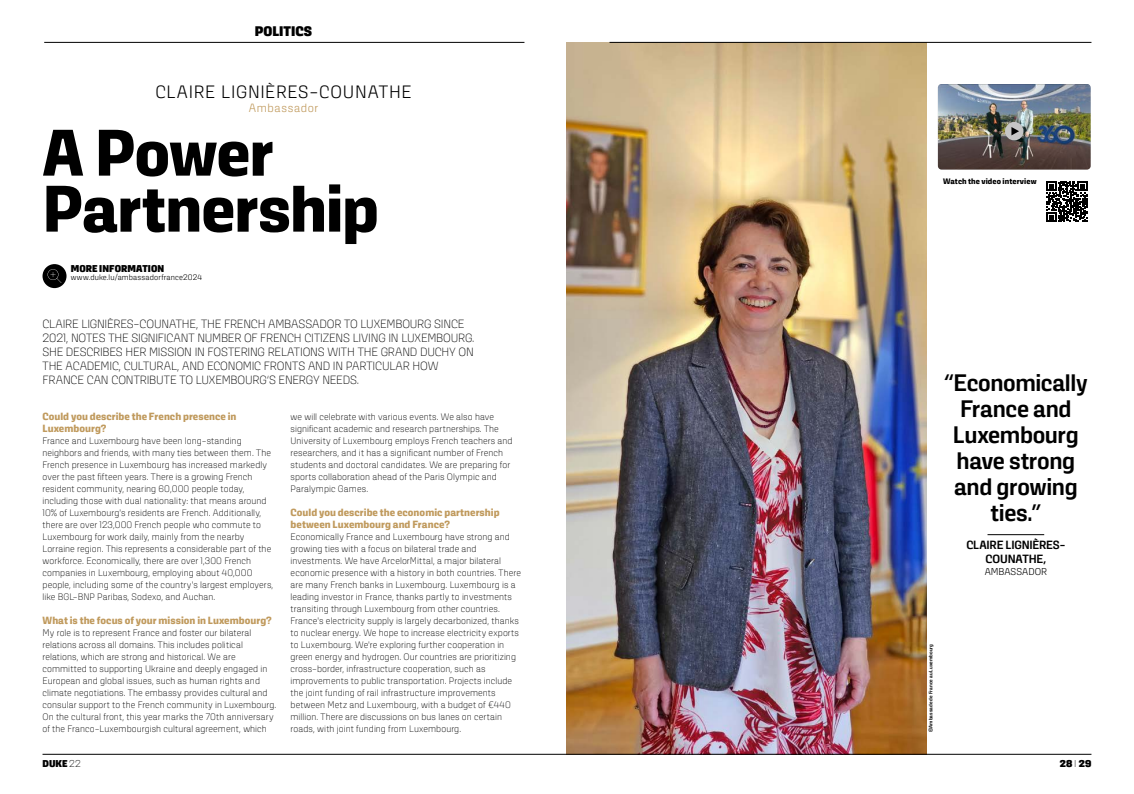
<style>
.page{position:relative;width:1134px;height:794px;background:#fff}
.page>*{position:absolute;margin:0;border:0;box-sizing:border-box;transform-origin:0 0}
.t1{font:700 66px/56px "Kawak";letter-spacing:-.015em;color:#000}
.t2{font:500 24px/26px "Kawak";letter-spacing:-.015em;color:#000;text-align:center}
.t3{font:300 18px "Kawak";letter-spacing:.04em;color:#000}
.t4{font:900 14px "Kawak";color:#000}
.t5{font:200 12px/14px "Kawak";letter-spacing:-.015em;color:#000}
.t6{font:500 12px/14px "Kawak";letter-spacing:-.015em;color:#000;text-align:center}
.t7{font:300 12px "Kawak";letter-spacing:.055em;color:#c09a5d}
.t8{font:700 10.5px/12px "Kawak";letter-spacing:.005em;color:#c09a5d}
.t9{font:900 10px "Kawak";letter-spacing:.005em;color:#000}
.t10{font:300 10px "Kawak";color:#000}
.t11{font:200 9.5px/12px "Kawak";letter-spacing:.01em;color:#000}
.t12{font:300 8px "Kawak";letter-spacing:.02em;color:#000}
.t13{font:700 8px "Kawak";letter-spacing:.015em;color:#000}
.t14{font:500 5px "Kawak";letter-spacing:.025em;color:#000}
.s1{font-weight:200}
</style>
<div class="page">
<img style="left:567px;top:43px;width:359px;height:711px">
<hr style="left:43px;top:754px;width:524px;height:1px;background:#000">
<hr style="left:44px;top:42px;width:480px;height:1px;background:#000">
<hr style="left:609px;top:42px;width:482px;height:1px;background:#000">
<div style="left:43px;top:264px;width:24px;height:24px;background:#000;border-radius:50%"></div>
<svg style="left:48px;top:269px;width:13px;height:14px"></svg>
<hr style="left:987px;top:534px;width:57px;height:1px;background:#000">
<hr style="left:567px;top:754px;width:524px;height:1px;background:#000">
<svg style="left:1047px;top:181px;width:40px;height:41px"></svg>
<img style="left:938px;top:84px;width:153px;height:85px">
<div style="left:1005px;top:122px;width:18px;height:18px;background:#c6c6c6;border-radius:50%"></div>
<svg style="left:1011px;top:127px;width:8px;height:8px"></svg>
<h3 class="t4" style="left:255px;top:23px;width:59px">POLITICS</h3>
<h3 class="t3" style="left:155px;top:82px;width:258px">CLAIRE LIGNIÈRES-COUNATHE</h3>
<p class="t7" style="left:249px;top:101px;width:71px">Ambassador</p>
<h1 class="t1" style="left:43px;top:125px;width:338px">A Power<br>Partnership</h1>
<p class="t9" style="left:71px;top:262px;width:95px">MORE INFORMATION</p>
<p class="t12" style="left:71px;top:273px;width:133px">www.duke.lu/ambassadorfrance2024</p>
<p class="t5" style="left:43px;top:317px;width:434px">CLAIRE LIGNIÈRES-COUNATHE, THE FRENCH AMBASSADOR TO LUXEMBOURG SINCE 2021, NOTES THE SIGNIFICANT NUMBER OF FRENCH CITIZENS LIVING IN LUXEMBOURG.<br>SHE DESCRIBES HER MISSION IN FOSTERING RELATIONS WITH THE GRAND DUCHY ON THE ACADEMIC, CULTURAL, AND ECONOMIC FRONTS AND IN PARTICULAR HOW FRANCE CAN CONTRIBUTE TO LUXEMBOURG‘S ENERGY NEEDS.</p>
<p class="t11" style="left:291px;top:411px;width:224px">we will celebrate with various events. We also have significant academic and research partnerships. The University of Luxembourg employs French teachers and researchers, and it has a significant number of French students and doctoral candidates. We are preparing for sports collaboration ahead of the Paris Olympic and Paralympic Games.</p>
<p class="t8" style="left:291px;top:506px;width:210px">Could you describe the economic partnership between Luxembourg and France?</p>
<p class="t11" style="left:291px;top:531px;width:232px">Economically France and Luxembourg have strong and growing ties with a focus on bilateral trade and investments. We have ArcelorMittal, a major bilateral economic presence with a history in both countries. There are many French banks in Luxembourg. Luxembourg is a leading investor in France, thanks partly to investments transiting through Luxembourg from other countries.<br>France's electricity supply is largely decarbonized, thanks to nuclear energy. We hope to increase electricity exports to Luxembourg. We're exploring further cooperation in green energy and hydrogen. Our countries are prioritizing cross-border, infrastructure cooperation, such as improvements to public transportation. Projects include the joint funding of rail infrastructure improvements between Metz and Luxembourg, with a budget of €440 million. There are discussions on bus lanes on certain roads, with joint funding from Luxembourg.</p>
<p class="t8" style="left:43px;top:410px;width:196px">Could you describe the French presence in<br>Luxembourg?</p>
<p class="t11" style="left:43px;top:435px;width:232px">France and Luxembourg have been long-standing neighbors and friends, with many ties between them. The French presence in Luxembourg has increased markedly over the past fifteen years. There is a growing French resident community, nearing 60,000 people today, including those with dual nationality: that means around 10% of Luxembourg's residents are French. Additionally, there are over 123,000 French people who commute to Luxembourg for work daily, mainly from the nearby Lorraine region. This represents a considerable part of the workforce. Economically, there are over 1,300 French companies in Luxembourg, employing about 40,000 people, including some of the country's largest employers, like BGL-BNP Paribas, Sodexo, and Auchan.</p>
<p class="t8" style="left:43px;top:614px;width:231px">What is the focus of your mission in Luxembourg?</p>
<p class="t11" style="left:43px;top:627px;width:235px">My role is to represent France and foster our bilateral relations across all domains. This includes political relations, which are strong and historical. We are committed to supporting Ukraine and deeply engaged in European and global issues, such as human rights and climate negotiations. The embassy provides cultural and consular support to the French community in Luxembourg.<br>On the cultural front, this year marks the 70th anniversary of the Franco-Luxembourgish cultural agreement, which</p>
<p class="t13" style="left:943px;top:176px;width:95px">Watch the video interview</p>
<h2 class="t2" style="left:944px;top:369px;width:145px">“Economically<br>France and<br>Luxembourg have strong and growing ties.”</h2>
<p class="t6" style="left:966px;top:538px;width:100px">CLAIRE LIGNIÈRES-<br>COUNATHE,</p>
<p class="t10" style="left:985px;top:566px;width:64px">AMBASSADOR</p>
<p class="t14" style="left:928px;top:732px;width:90px;rotate:-90deg">©Ambassade de France au Luxembourg</p>
<p class="t9" style="left:43px;top:758px;width:40px">DUKE <span class="s1">22</span></p>
<p class="t9" style="left:1060px;top:758px;width:33px">28 <span class="s1">I</span> 29</p>
</div>
